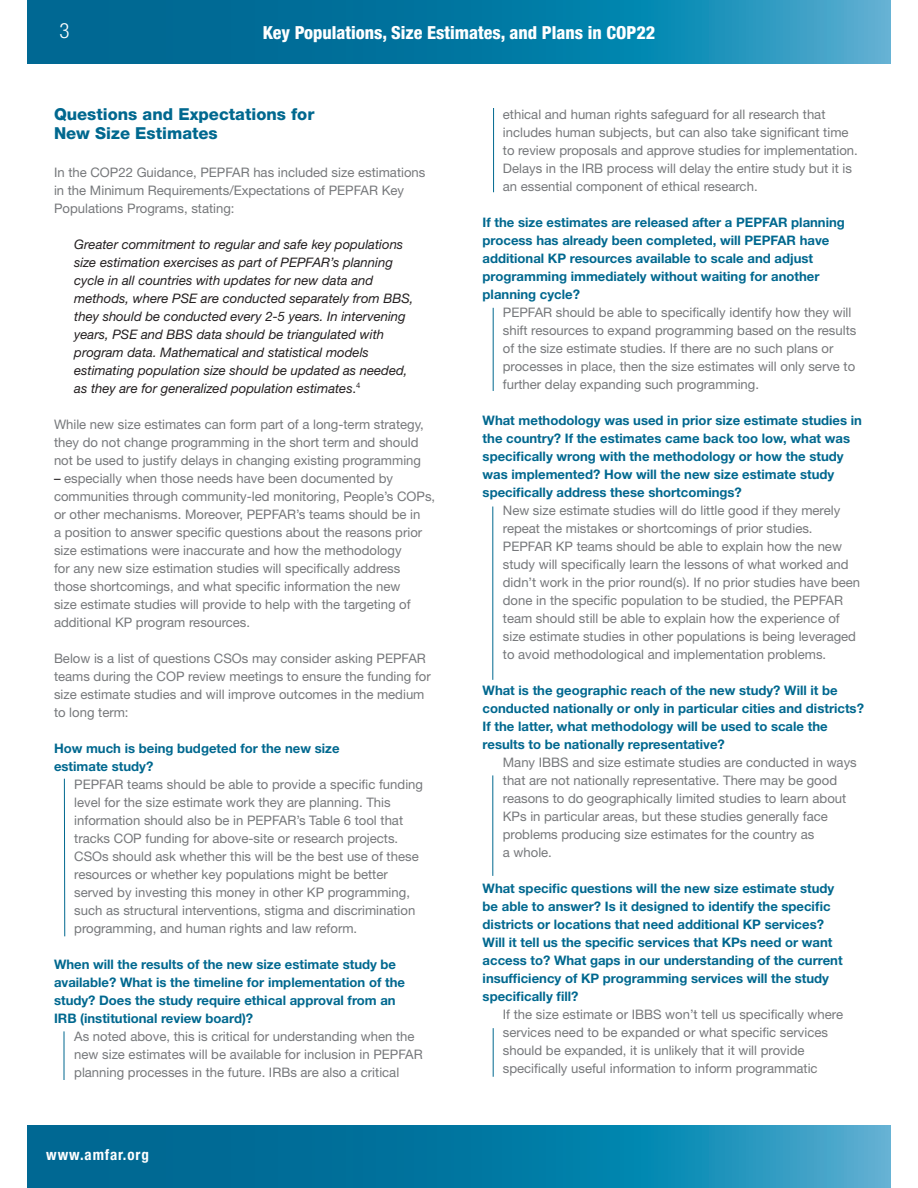
<style>
.page{position:relative;width:918px;height:1188px;background:#fff}
.page>*{position:absolute;margin:0;border:0;box-sizing:border-box;transform-origin:0 0}
.t1{font:300 condensed 21px "Helvetica Neue LT Std";color:#fff}
.t2{font:800 condensed 18px "Helvetica Neue LT Std";color:#fff}
.N_Introduction_head{font:800 16.5px/19.5px "Helvetica Neue LT Std";color:#00688f}
.t3{font:700 condensed 15px "Helvetica Neue LT Std";letter-spacing:.06em;color:#fff}
.N_body{font:13.2px/18px "Helvetica Neue LT Std";color:#76787b}
.N_body-2{font:700 13.2px/18px "Helvetica Neue LT Std";color:#00688f}
.N_body-3{font:italic 13.2px/18px "Helvetica Neue LT Std";color:#231f20}
.s1{font-style:normal}
.s2{color:#231f20}
</style>
<div class="page">
<svg style="left:27px;top:1125px;width:864px;height:63px;background:#0d7da6"></svg>
<svg style="left:27px;top:0;width:864px;height:63px;background:#0d7da6"></svg>
<hr style="left:64px;top:779px;width:1px;height:157px;background:#00688f">
<hr style="left:64px;top:1031px;width:1px;height:49px;background:#00688f">
<hr style="left:493px;top:108px;width:1px;height:84px;background:#00688f">
<hr style="left:493px;top:308px;width:1px;height:83px;background:#00688f">
<hr style="left:492px;top:507px;width:1px;height:173px;background:#00688f">
<hr style="left:492px;top:775px;width:1px;height:101px;background:#00688f">
<hr style="left:493px;top:1028px;width:1px;height:49px;background:#00688f">
<h1 class="t1" style="left:59px;top:19px;width:12px">3</h1>
<h2 class="t2" style="left:263px;top:21px;width:394px">Key Populations, Size Estimates, and Plans in COP22</h2>
<p class="N_Introduction_head" style="left:54px;top:104px;width:262px">Questions and Expectations for<br>New Size Estimates</p>
<p class="N_body" style="left:54px;top:163px;width:373px">In the COP22 Guidance, PEPFAR has included size estimations in the Minimum Requirements/Expectations of PEPFAR Key<br>Populations Programs, stating:</p>
<p class="N_body-3" style="left:74px;top:235px;width:341px">Greater commitment to regular and safe key populations size estimation exercises as part of PEPFAR’s planning cycle in all countries with updates for new data and methods, where PSE are conducted separately from BBS, they should be conducted every 2-5 years. In intervening years, PSE and BBS data should be triangulated with program data. Mathematical and statistical models estimating population size should be updated as needed, as they are for generalized population estimates<span class="s1">.</span><sup>4</sup></p>
<p class="N_body" style="left:54px;top:415px;width:371px">While new size estimates can form part of a long-term strategy, they do not change programming in the short term and should not be used to justify delays in changing existing programming</p>
<p class="N_body" style="left:54px;top:469px;width:383px"><span class="s2">–</span> especially when those needs have been documented by communities through community-led monitoring, People’s COPs, or other mechanisms. Moreover, PEPFAR’s teams should be in<br>a position to answer specific questions about the reasons prior size estimations were inaccurate and how the methodology<br>for any new size estimation studies will specifically address those shortcomings, and what specific information the new<br>size estimate studies will provide to help with the targeting of additional KP program resources.</p>
<p class="N_body" style="left:54px;top:649px;width:378px">Below is a list of questions CSOs may consider asking PEPFAR teams during the COP review meetings to ensure the funding for size estimate studies and will improve outcomes in the medium to long term:</p>
<p class="N_body-2" style="left:54px;top:739px;width:287px">How much is being budgeted for the new size estimate study?</p>
<p class="N_body" style="left:74px;top:775px;width:350px">PEPFAR teams should be able to provide a specific funding level for the size estimate work they are planning. This information should also be in PEPFAR’s Table 6 tool that tracks COP funding for above-site or research projects.<br>CSOs should ask whether this will be the best use of these resources or whether key populations might be better served by investing this money in other KP programming, such as structural interventions, stigma and discrimination programming, and human rights and law reform.</p>
<p class="N_body-2" style="left:54px;top:955px;width:353px">When will the results of the new size estimate study be available? What is the timeline for implementation of the study? Does the study require ethical approval from an IRB (institutional review board)?</p>
<p class="N_body" style="left:74px;top:1027px;width:350px">As noted above, this is critical for understanding when the new size estimates will be available for inclusion in PEPFAR planning processes in the future. IRBs are also a critical</p>
<p class="t3" style="left:46px;top:1146px;width:104px">www.amfar.org</p>
<p class="N_body" style="left:503px;top:105px;width:356px">ethical and human rights safeguard for all research that includes human subjects, but can also take significant time to review proposals and approve studies for implementation.<br>Delays in the IRB process will delay the entire study but it is an essential component of ethical research.</p>
<p class="N_body-2" style="left:483px;top:213px;width:364px">If the size estimates are released after a PEPFAR planning process has already been completed, will PEPFAR have additional KP resources available to scale and adjust programming immediately without waiting for another planning cycle?</p>
<p class="N_body" style="left:503px;top:303px;width:355px">PEPFAR should be able to specifically identify how they will shift resources to expand programming based on the results of the size estimate studies. If there are no such plans or processes in place, then the size estimates will only serve to further delay expanding such programming.</p>
<p class="N_body-2" style="left:483px;top:411px;width:381px">What methodology was used in prior size estimate studies in the country? If the estimates came back too low, what was specifically wrong with the methodology or how the study was implemented? How will the new size estimate study specifically address these shortcomings?</p>
<p class="N_body" style="left:503px;top:501px;width:359px">New size estimate studies will do little good if they merely repeat the mistakes or shortcomings of prior studies.<br>PEPFAR KP teams should be able to explain how the new study will specifically learn the lessons of what worked and didn’t work in the prior round(s). If no prior studies have been done in the specific population to be studied, the PEPFAR team should still be able to explain how the experience of size estimate studies in other populations is being leveraged to avoid methodological and implementation problems.</p>
<p class="N_body-2" style="left:483px;top:681px;width:383px">What is the geographic reach of the new study? Will it be conducted nationally or only in particular cities and districts?<br>If the latter, what methodology will be used to scale the results to be nationally representative?</p>
<p class="N_body" style="left:503px;top:753px;width:355px">Many IBBS and size estimate studies are conducted in ways that are not nationally representative. There may be good reasons to do geographically limited studies to learn about KPs in particular areas, but these studies generally face problems producing size estimates for the country as<br>a whole.</p>
<p class="N_body-2" style="left:483px;top:879px;width:362px">What specific questions will the new size estimate study be able to answer? Is it designed to identify the specific districts or locations that need additional KP services?<br>Will it tell us the specific services that KPs need or want access to? What gaps in our understanding of the current insufficiency of KP programming services will the study specifically fill?</p>
<p class="N_body" style="left:503px;top:1005px;width:342px">If the size estimate or IBBS won’t tell us specifically where services need to be expanded or what specific services should be expanded, it is unlikely that it will provide specifically useful information to inform programmatic</p>
</div>
